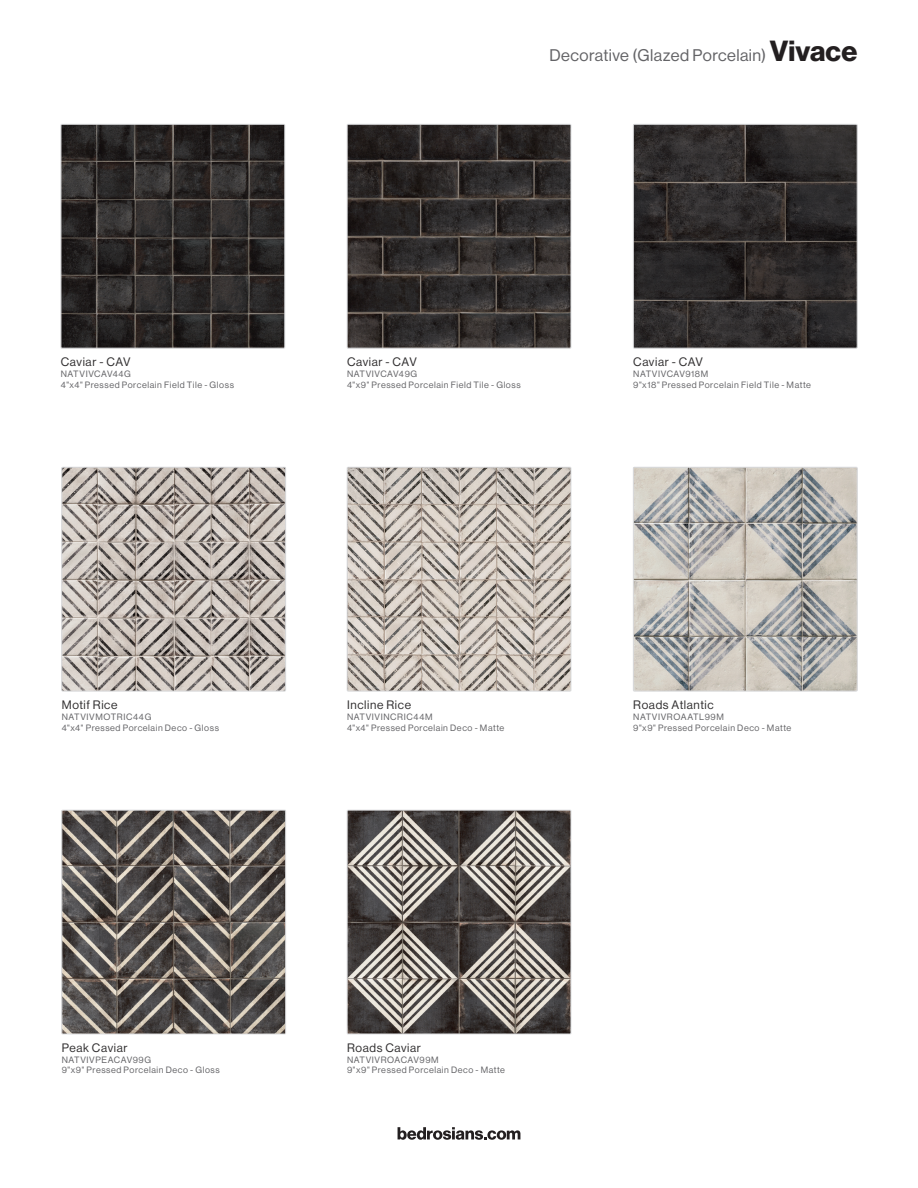
<style>
.page{position:relative;width:918px;height:1188px;background:#fff}
.page>*{position:absolute;margin:0;border:0;box-sizing:border-box;transform-origin:0 0}
.t1{font:16.5px "N Haas Grotesk DS Std 55 Rg";letter-spacing:.025em;color:#636366}
.J-Item_Codes{font:12px "N Haas Grotesk DS Std 55 Rg";letter-spacing:.055em;color:#312f30}
.J-Item_Codes-2{font:9px "N Haas Grotesk DS Std 55 Rg";letter-spacing:.06em;color:#636366}
.s1{font-family:"N Haas Grotesk DS Std 75 Bd";font-size:28.5px;color:#231f20}
</style>
<div class="page">
<img style="left:63px;top:126px;width:220px;height:220px">
<div style="left:61px;top:124px;width:224px;height:224px;border:1px solid #dcdddf"></div>
<img style="left:635px;top:126px;width:220px;height:220px">
<div style="left:633px;top:124px;width:224px;height:224px;border:1px solid #dcdddf"></div>
<img style="left:349px;top:126px;width:220px;height:220px">
<div style="left:347px;top:124px;width:224px;height:224px;border:1px solid #dcdddf"></div>
<img style="left:349px;top:812px;width:220px;height:220px">
<div style="left:347px;top:810px;width:224px;height:224px;border:1px solid #dcdddf"></div>
<img style="left:64px;top:812px;width:220px;height:220px">
<div style="left:62px;top:810px;width:224px;height:224px;border:1px solid #dcdddf"></div>
<img style="left:64px;top:469px;width:220px;height:220px">
<div style="left:62px;top:467px;width:224px;height:224px;border:1px solid #dcdddf"></div>
<img style="left:635px;top:469px;width:220px;height:220px">
<div style="left:633px;top:467px;width:224px;height:224px;border:1px solid #dcdddf"></div>
<img style="left:349px;top:469px;width:220px;height:220px">
<div style="left:347px;top:467px;width:224px;height:224px;border:1px solid #dcdddf"></div>
<svg style="left:398px;top:1127px;width:122px;height:13px"></svg>
<p class="t1" style="left:549px;top:46px;width:309px">Decorative (Glazed Porcelain) <span class="s1">Vivace</span></p>
<p class="J-Item_Codes" style="left:61px;top:355px;width:71px">Caviar - CAV</p>
<p class="J-Item_Codes-2" style="left:61px;top:369px;width:72px">NATVIVCAV44G</p>
<p class="J-Item_Codes-2" style="left:61px;top:379px;width:175px">4"x4" Pressed Porcelain Field Tile - Gloss</p>
<p class="J-Item_Codes" style="left:347px;top:355px;width:71px">Caviar - CAV</p>
<p class="J-Item_Codes-2" style="left:347px;top:369px;width:72px">NATVIVCAV49G</p>
<p class="J-Item_Codes-2" style="left:347px;top:379px;width:175px">4"x9" Pressed Porcelain Field Tile - Gloss</p>
<p class="J-Item_Codes" style="left:633px;top:355px;width:71px">Caviar - CAV</p>
<p class="J-Item_Codes-2" style="left:633px;top:369px;width:77px">NATVIVCAV918M</p>
<p class="J-Item_Codes-2" style="left:633px;top:379px;width:179px">9"x18" Pressed Porcelain Field Tile - Matte</p>
<p class="J-Item_Codes" style="left:62px;top:698px;width:57px">Motif Rice</p>
<p class="J-Item_Codes-2" style="left:62px;top:712px;width:91px">NATVIVMOTRIC44G</p>
<p class="J-Item_Codes-2" style="left:62px;top:722px;width:159px">4"x4" Pressed Porcelain Deco - Gloss</p>
<p class="J-Item_Codes" style="left:62px;top:1041px;width:67px">Peak Caviar</p>
<p class="J-Item_Codes-2" style="left:62px;top:1054px;width:91px">NATVIVPEACAV99G</p>
<p class="J-Item_Codes-2" style="left:62px;top:1065px;width:160px">9"x9" Pressed Porcelain Deco - Gloss</p>
<p class="J-Item_Codes" style="left:347px;top:698px;width:66px">Incline Rice</p>
<p class="J-Item_Codes-2" style="left:347px;top:712px;width:87px">NATVIVINCRIC44M</p>
<p class="J-Item_Codes-2" style="left:347px;top:722px;width:159px">4"x4" Pressed Porcelain Deco - Matte</p>
<p class="J-Item_Codes" style="left:347px;top:1041px;width:76px">Roads Caviar</p>
<p class="J-Item_Codes-2" style="left:347px;top:1054px;width:93px">NATVIVROACAV99M</p>
<p class="J-Item_Codes-2" style="left:347px;top:1065px;width:160px">9"x9" Pressed Porcelain Deco - Matte</p>
<p class="J-Item_Codes" style="left:633px;top:698px;width:82px">Roads Atlantic</p>
<p class="J-Item_Codes-2" style="left:633px;top:712px;width:92px">NATVIVROAATL99M</p>
<p class="J-Item_Codes-2" style="left:633px;top:722px;width:160px">9"x9" Pressed Porcelain Deco - Matte</p>
</div>
